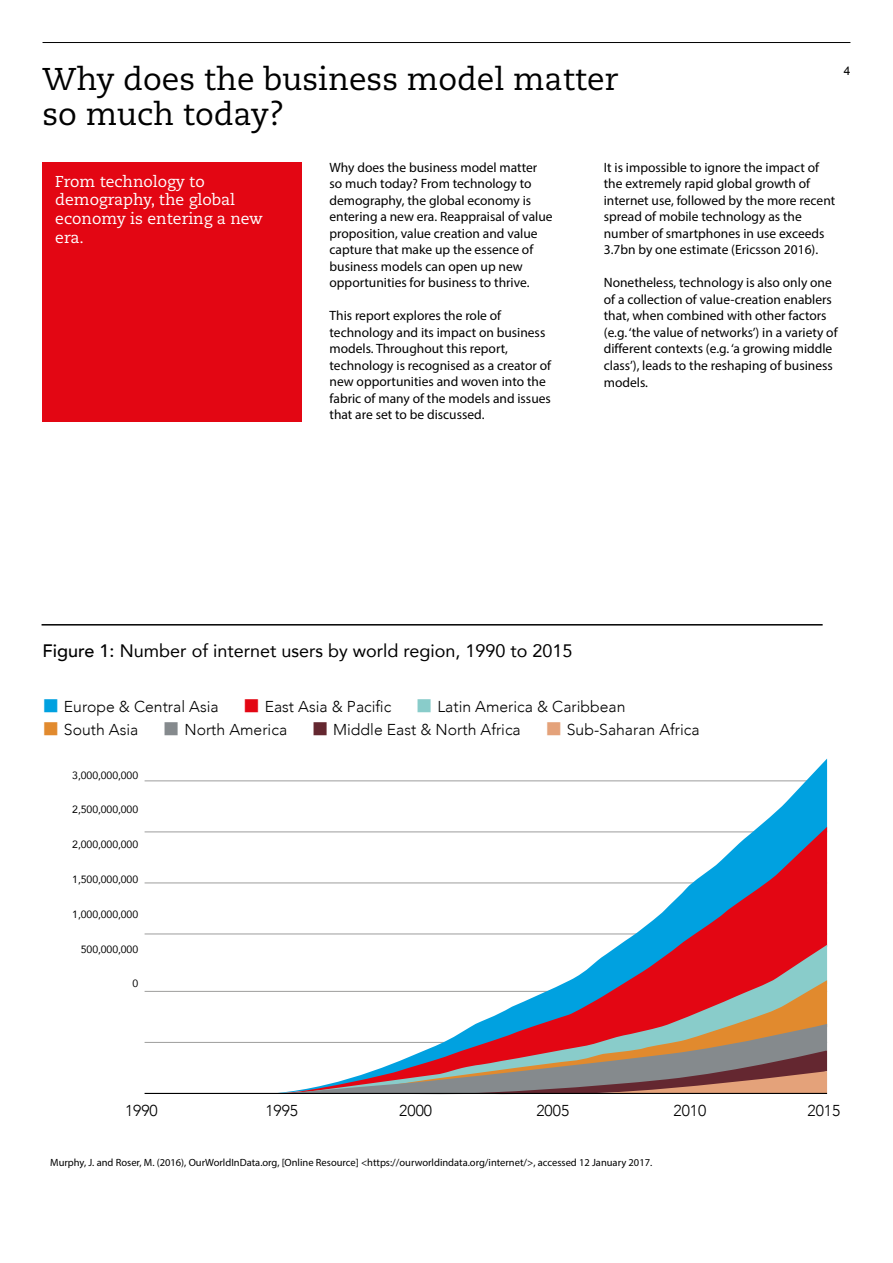
<style>
.page{position:relative;width:893px;height:1263px;background:#fff}
.page>*{position:absolute;margin:0;border:0;box-sizing:border-box;transform-origin:0 0}
.t1{font:31.5px/34.5px "Caecilia LT Std";color:#000}
.t2{font:18px "Avenir";color:#000}
.t3{font:300 15.75px "Avenir";color:#000}
.t4{font:15.75px/18.8px "Caecilia LT Std";color:#fff}
.t5{font:13.5px/16.5px "Myriad Pro";color:#000}
.t6{font:12px "Arial";color:#000}
.t7{font:10.5px "Myriad Pro";color:#000}
.t8{font:10.5px "Avenir";letter-spacing:-.01em;color:#000}
.s1{font-weight:500}
.s2{color:#00a1e0}
.s3{color:#e30613}
.s4{color:#89ccca}
.s5{color:#e18a2e}
.s6{color:#858a8d}
.s7{color:#642730}
.s8{color:#e4a27a}
</style>
<div class="page">
<hr style="left:43px;top:42px;width:807px;height:1px;background:#000">
<div style="left:43px;top:162px;width:259px;height:259px;background:#e30613"></div>
<hr style="left:42px;top:624px;width:781px;height:1px;background:#000">
<hr style="left:145px;top:883px;width:682px;height:1px;background:#9d9d9c">
<hr style="left:145px;top:780px;width:682px;height:1px;background:#9d9d9c">
<hr style="left:145px;top:832px;width:682px;height:1px;background:#9d9d9c">
<hr style="left:145px;top:991px;width:682px;height:1px;background:#9d9d9c">
<hr style="left:145px;top:934px;width:682px;height:1px;background:#9d9d9c">
<hr style="left:145px;top:1042px;width:682px;height:1px;background:#9d9d9c">
<svg style="left:273px;top:758px;width:554px;height:69px"></svg>
<svg style="left:248px;top:827px;width:579px;height:266px"></svg>
<svg style="left:297px;top:945px;width:530px;height:35px"></svg>
<svg style="left:265px;top:980px;width:562px;height:115px"></svg>
<hr style="left:145px;top:1093px;width:682px;height:1px;background:#000">
<h1 class="t1" style="left:43px;top:63px;width:577px">Why does the business model matter so much today?</h1>
<p class="t6" style="left:844px;top:63px;width:8px">4</p>
<p class="t4" style="left:55px;top:172px;width:209px">From technology to demography, the global economy is entering a new era.</p>
<p class="t5" style="left:330px;top:159px;width:224px">Why does the business model matter so much today? From technology to demography, the global economy is entering a new era. Reappraisal of value proposition, value creation and value capture that make up the essence of business models can open up new opportunities for business to thrive.</p>
<p class="t5" style="left:330px;top:307px;width:223px">This report explores the role of technology and its impact on business models. Throughout this report, technology is recognised as a creator of new opportunities and woven into the fabric of many of the models and issues that are set to be discussed.</p>
<p class="t5" style="left:604px;top:159px;width:233px">It is impossible to ignore the impact of the extremely rapid global growth of internet use, followed by the more recent spread of mobile technology as the number of smartphones in use exceeds 3.7bn by one estimate (Ericsson 2016).</p>
<p class="t5" style="left:604px;top:274px;width:235px">Nonetheless, technology is also only one of a collection of value-creation enablers that, when combined with other factors (e.g. ‘the value of networks’) in a variety of different contexts (e.g. ‘a growing middle class’), leads to the reshaping of business models.</p>
<h2 class="t2" style="left:43px;top:636px;width:531px"><span class="s1">Figure 1:</span> Number of internet users by world region, 1990 to 2015</h2>
<p class="t3" style="left:43px;top:697px;width:584px"><span class="s2">■</span> Europe &amp; Central Asia <span class="s3">■</span> East Asia &amp; Pacific <span class="s4">■</span> Latin America &amp; Caribbean</p>
<p class="t3" style="left:43px;top:720px;width:659px"><span class="s5">■</span> South Asia <span class="s6">■</span> North America <span class="s7">■</span> Middle East &amp; North Africa <span class="s8">■</span> Sub-Saharan Africa</p>
<p class="t8" style="left:72px;top:766px;width:67px">3,000,000,000</p>
<p class="t8" style="left:72px;top:801px;width:67px">2,500,000,000</p>
<p class="t8" style="left:72px;top:836px;width:67px">2,000,000,000</p>
<p class="t8" style="left:72px;top:871px;width:67px">1,500,000,000</p>
<p class="t8" style="left:72px;top:906px;width:67px">1,000,000,000</p>
<p class="t8" style="left:81px;top:940px;width:59px">500,000,000</p>
<p class="t8" style="left:132px;top:975px;width:7px">0</p>
<p class="t3" style="left:125px;top:1101px;width:34px">1990</p>
<p class="t3" style="left:265px;top:1101px;width:34px">1995</p>
<p class="t3" style="left:399px;top:1101px;width:34px">2000</p>
<p class="t3" style="left:536px;top:1101px;width:34px">2005</p>
<p class="t3" style="left:674px;top:1101px;width:34px">2010</p>
<p class="t3" style="left:807px;top:1101px;width:34px">2015</p>
<p class="t7" style="left:50px;top:1156px;width:604px">Murphy, J. and Roser, M. (2016), OurWorldInData.org, [Online Resource] &lt;https://ourworldindata.org/internet/&gt;, accessed 12 January 2017.</p>
</div>
